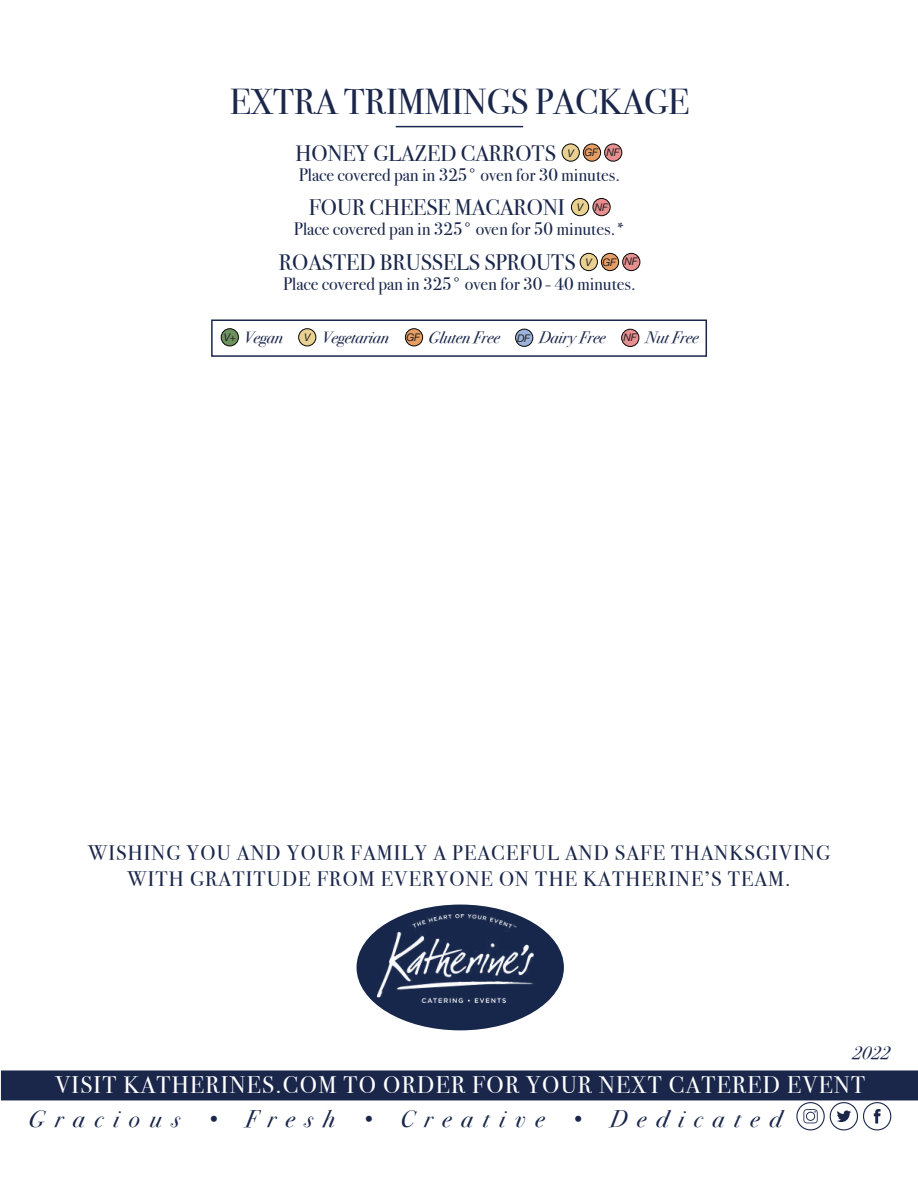
<style>
.page{position:relative;width:918px;height:1188px;background:#fff}
.page>*{position:absolute;margin:0;border:0;box-sizing:border-box;transform-origin:0 0}
.t1{font:36px "Bodoni Svty Two ITCTT";color:#1a274b}
.t2{font:24px "Bodoni Svty Two ITCTT";letter-spacing:.055em;color:#fff}
.t3{font:italic 24px "Bodoni Svty Two OSITCTT";letter-spacing:.415em;color:#1a274b}
.t4{font:22.5px "Bodoni Svty Two ITCTT";color:#1a274b}
.t5{font:21px/25.2px "Bodoni Svty Two ITCTT";letter-spacing:.055em;color:#1a274b;text-align:center}
.t6{font:18px "Bodoni Svty Two ITCTT";color:#1a274b}
.t7{font:italic 18px "Bodoni Svty Two ITCTT";color:#1a274b}
.t8{font:italic 16.5px "Bodoni Svty Two ITCTT";color:#1a274b}
.s1{font-family:"Helvetica Neue";font-size:10.5px;color:#231f20}
</style>
<div class="page">
<hr style="left:396px;top:126px;width:127px;height:1px;background:#1a274b">
<div style="left:562px;top:144px;width:17px;height:17px;background:#e9d191;border-radius:50%"></div>
<div style="left:562px;top:144px;width:18px;height:18px;border:1px solid #060604;border-radius:50%"></div>
<div style="left:605px;top:144px;width:17px;height:17px;background:#e89091;border-radius:50%"></div>
<div style="left:604px;top:144px;width:18px;height:18px;border:1px solid #060604;border-radius:50%"></div>
<div style="left:583px;top:144px;width:18px;height:17px;background:#e69e64;border-radius:50%"></div>
<div style="left:583px;top:144px;width:18px;height:18px;border:1px solid #060604;border-radius:50%"></div>
<div style="left:571px;top:198px;width:18px;height:18px;background:#e9d191;border-radius:50%"></div>
<div style="left:571px;top:198px;width:18px;height:18px;border:1px solid #060604;border-radius:50%"></div>
<div style="left:593px;top:198px;width:17px;height:18px;background:#e89091;border-radius:50%"></div>
<div style="left:593px;top:198px;width:18px;height:18px;border:1px solid #060604;border-radius:50%"></div>
<div style="left:580px;top:253px;width:17px;height:18px;background:#e9d191;border-radius:50%"></div>
<div style="left:580px;top:253px;width:18px;height:18px;border:1px solid #060604;border-radius:50%"></div>
<div style="left:623px;top:253px;width:17px;height:18px;background:#e89091;border-radius:50%"></div>
<div style="left:622px;top:253px;width:18px;height:18px;border:1px solid #060604;border-radius:50%"></div>
<div style="left:601px;top:253px;width:18px;height:18px;background:#e69e64;border-radius:50%"></div>
<div style="left:601px;top:253px;width:18px;height:18px;border:1px solid #060604;border-radius:50%"></div>
<div style="left:299px;top:329px;width:17px;height:17px;background:#e9d191;border-radius:50%"></div>
<div style="left:298px;top:328px;width:18px;height:18px;border:1px solid #060604;border-radius:50%"></div>
<div style="left:622px;top:329px;width:17px;height:17px;background:#e89091;border-radius:50%"></div>
<div style="left:621px;top:329px;width:18px;height:18px;border:1px solid #060604;border-radius:50%"></div>
<div style="left:405px;top:329px;width:18px;height:17px;background:#e69e64;border-radius:50%"></div>
<div style="left:405px;top:328px;width:18px;height:18px;border:1px solid #060604;border-radius:50%"></div>
<div style="left:221px;top:329px;width:17px;height:17px;background:#6e925e;border-radius:50%"></div>
<div style="left:221px;top:328px;width:18px;height:18px;border:1px solid #060604;border-radius:50%"></div>
<div style="left:516px;top:329px;width:17px;height:17px;background:#9cb4dc;border-radius:50%"></div>
<div style="left:515px;top:329px;width:18px;height:18px;border:1px solid #060604;border-radius:50%"></div>
<div style="left:211px;top:319px;width:496px;height:38px;border:2px solid #1a274b"></div>
<div style="left:1px;top:1070px;width:917px;height:30px;background:#1a274b"></div>
<svg style="left:796px;top:1102px;width:95px;height:28px"></svg>
<div style="left:357px;top:905px;width:207px;height:125px;background:#17274b;border-radius:50%"></div>
<img style="left:377px;top:914px;width:156px;height:89px">
<h1 class="t1" style="left:230px;top:72px;width:461px">EXTRA TRIMMINGS PACKAGE</h1>
<p class="t4" style="left:296px;top:135px;width:326px">HONEY GLAZED CARROTS <sup>V</sup> <sup>GF</sup> <sup>NF</sup></p>
<p class="t4" style="left:309px;top:189px;width:301px">FOUR CHEESE MACARONI <sup>V</sup> <sup>NF</sup></p>
<p class="t4" style="left:279px;top:244px;width:361px">ROASTED BRUSSELS SPROUTS <sup>V</sup> <sup>GF</sup> <sup>NF</sup></p>
<p class="t6" style="left:299px;top:160px;width:323px">Place covered pan in 325° oven for 30 minutes.</p>
<p class="t6" style="left:294px;top:214px;width:333px">Place covered pan in 325° oven for 50 minutes.*</p>
<p class="t6" style="left:283px;top:269px;width:354px">Place covered pan in 325° oven for 30 - 40 minutes.</p>
<p class="t8" style="left:224px;top:323px;width:61px"><span class="s1">V+</span> Vegan</p>
<p class="t8" style="left:304px;top:323px;width:396px"><span class="s1">V</span> Vegetarian <span class="s1">GF</span> Gluten Free <span class="s1">DF</span> Dairy Free <span class="s1">NF</span> Nut Free</p>
<p class="t5" style="left:88px;top:839px;width:743px">WISHING YOU AND YOUR FAMILY A PEACEFUL AND SAFE THANKSGIVING<br>WITH GRATITUDE FROM EVERYONE ON THE KATHERINE’S TEAM.</p>
<p class="t7" style="left:853px;top:1038px;width:39px">2022</p>
<h2 class="t2" style="left:55px;top:1065px;width:812px">VISIT KATHERINES.COM TO ORDER FOR YOUR NEXT CATERED EVENT</h2>
<h2 class="t3" style="left:29px;top:1104px;width:754px">Gracious • Fresh • Creative • Dedicated</h2>
</div>
